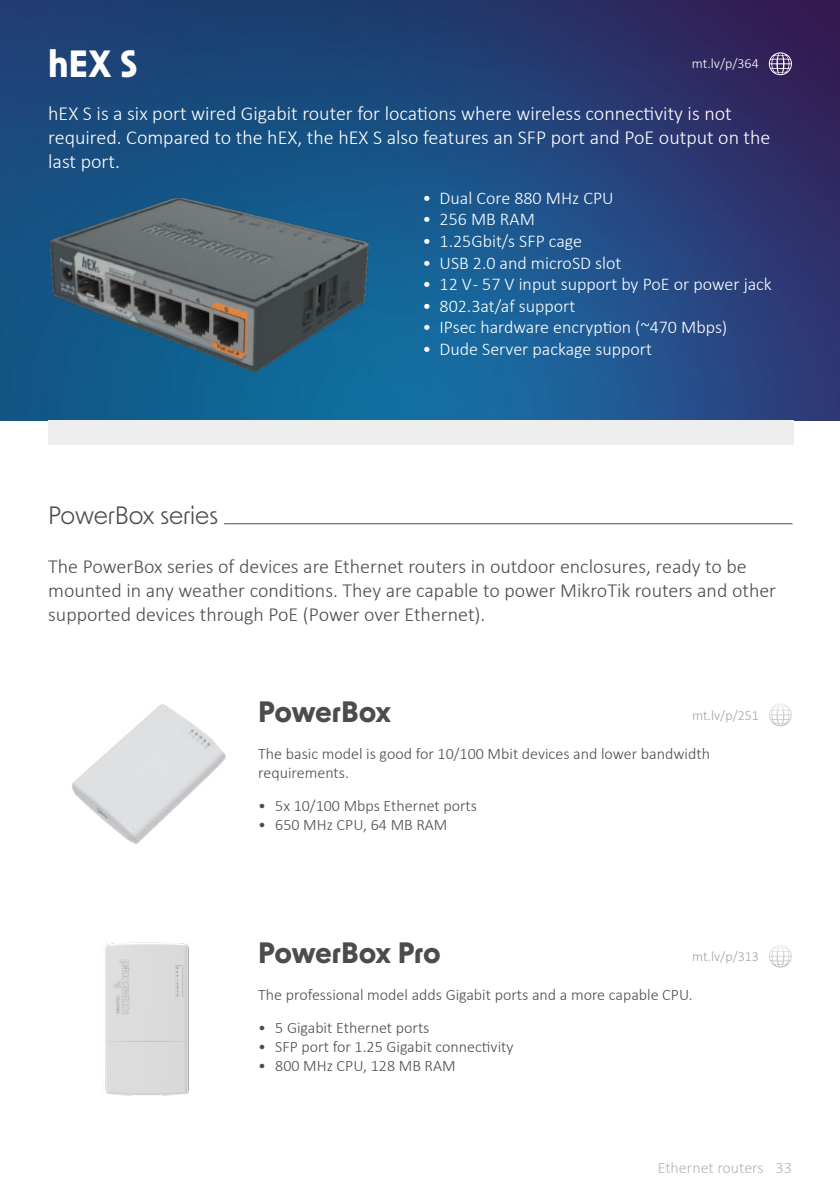
<style>
.page{position:relative;width:840px;height:1191px;background:#fff}
.page>*{position:absolute;margin:0;border:0;box-sizing:border-box;transform-origin:0 0}
.t1{font:700 36px "New Order";color:#fff}
.t2{font:700 28px "New Order";letter-spacing:-.015em;color:#4b4c4c}
.t3{font:24px "New Order";color:#4b4c4c}
.t4{font:300 20px/24px "Calibri";color:#4b4c4c}
.t5{font:300 20px/24px "Calibri";color:#fff}
.t6{font:300 18px "Calibri";color:#fff}
.t7{font:300 16px/19.2px "Calibri";color:#4b4c4c}
.t8{font:300 16px "Calibri";color:#b2b4b5}
.t9{font:300 14px "Calibri";color:#a5a1a2}
.t10{font:300 14px "Calibri";color:#fff}
</style>
<div class="page">
<img style="left:0;top:0;width:839px;height:421px">
<img style="left:72px;top:704px;width:154px;height:140px">
<svg style="left:769px;top:704px;width:22px;height:22px"></svg>
<img style="left:102px;top:942px;width:87px;height:153px">
<svg style="left:769px;top:945px;width:22px;height:22px"></svg>
<svg style="left:768px;top:52px;width:23px;height:23px"></svg>
<img style="left:23px;top:158px;width:372px;height:252px">
<hr style="left:224px;top:523px;width:568px;height:1px;background:#4b4c4c">
<div style="left:48px;top:420px;width:745px;height:25px;background:#eeeeef"></div>
<h1 class="t1" style="left:48px;top:49px;width:91px">hEX S</h1>
<p class="t5" style="left:48px;top:101px;width:723px">hEX S is a six port wired Gigabit router for locations where wireless connectivity is not required. Compared to the hEX, the hEX S also features an SFP port and PoE output on the last port.</p>
<p class="t10" style="left:691px;top:58px;width:68px">mt.lv/p/364</p>
<h3 class="t3" style="left:48px;top:505px;width:171px">PowerBox series</h3>
<p class="t6" style="left:422px;top:191px;width:192px">• Dual Core 880 MHz CPU</p>
<p class="t6" style="left:422px;top:213px;width:114px">• 256 MB RAM</p>
<p class="t6" style="left:422px;top:234px;width:161px">• 1.25Gbit/s SFP cage</p>
<p class="t6" style="left:422px;top:256px;width:200px">• USB 2.0 and microSD slot</p>
<p class="t6" style="left:422px;top:277px;width:350px">• 12 V - 57 V input support by PoE or power jack</p>
<p class="t6" style="left:422px;top:299px;width:154px">• 802.3at/af support</p>
<p class="t6" style="left:422px;top:321px;width:306px">• IPsec hardware encryption (~470 Mbps)</p>
<p class="t6" style="left:422px;top:342px;width:231px">• Dude Server package support</p>
<p class="t4" style="left:48px;top:553px;width:729px">The PowerBox series of devices are Ethernet routers in outdoor enclosures, ready to be mounted in any weather conditions. They are capable to power MikroTik routers and other supported devices through PoE (Power over Ethernet).</p>
<h2 class="t2" style="left:258px;top:700px;width:134px">PowerBox</h2>
<p class="t7" style="left:258px;top:744px;width:453px">The basic model is good for 10/100 Mbit devices and lower bandwidth requirements.</p>
<p class="t9" style="left:691px;top:710px;width:68px">mt.lv/p/251</p>
<p class="t7" style="left:258px;top:797px;width:220px">• 5x 10/100 Mbps Ethernet ports</p>
<p class="t7" style="left:258px;top:816px;width:191px">• 650 MHz CPU, 64 MB RAM</p>
<h2 class="t2" style="left:258px;top:941px;width:184px">PowerBox Pro</h2>
<p class="t7" style="left:258px;top:985px;width:436px">The professional model adds Gigabit ports and a more capable CPU.</p>
<p class="t9" style="left:691px;top:951px;width:68px">mt.lv/p/313</p>
<p class="t7" style="left:258px;top:1018px;width:173px">• 5 Gigabit Ethernet ports</p>
<p class="t7" style="left:258px;top:1037px;width:257px">• SFP port for 1.25 Gigabit connectivity</p>
<p class="t7" style="left:258px;top:1057px;width:199px">• 800 MHz CPU, 128 MB RAM</p>
<p class="t8" style="left:657px;top:1158px;width:136px">Ethernet routers 33</p>
</div>
